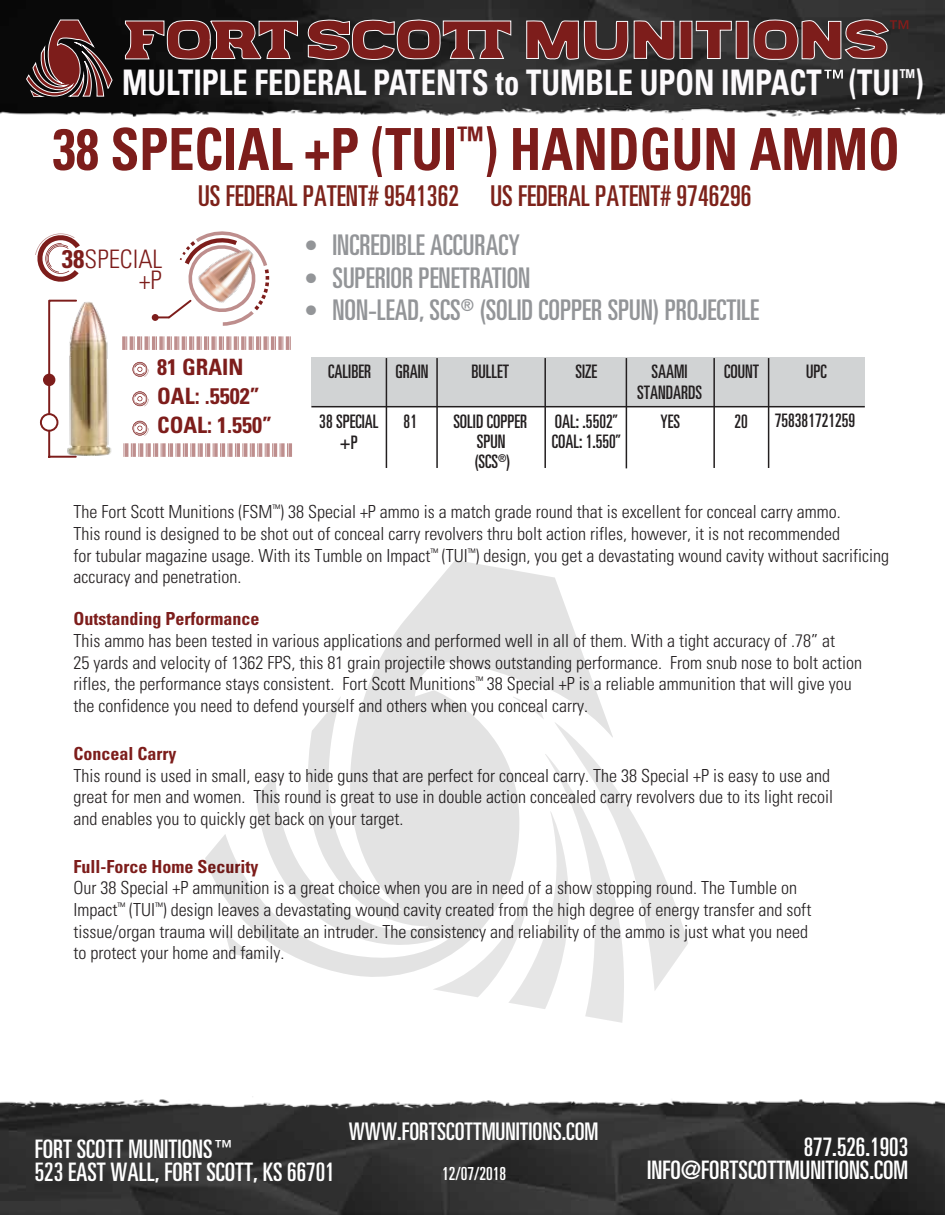
<style>
.page{position:relative;width:945px;height:1215px;background:#fff}
.page>*{position:absolute;margin:0;border:0;box-sizing:border-box;transform-origin:0 0}
.t1{font:700 condensed 58.05px "Univers";color:#7d1d1b;scale:.9 1}
.t2{font:700 condensed 35.25px "Univers";color:#fcfafc;scale:.87 1}
.t3{font:ultra-condensed 28.65px "Univers";color:#7d221a}
.t4{font:ultra-condensed 28.5px "Univers";color:#939598}
.t5{font:ultra-condensed 25.5px/22.5px "Univers";color:#fff;text-align:right}
.t6{font:300 condensed 25.5px/20.4px "Univers";color:#7d1d1b;text-align:right}
.t7{font:ultra-condensed 24.3px "Univers";color:#fff}
.t8{font:700 condensed 22.5px/29.2px "Univers";color:#7d1d1b}
.t9{font:ultra-condensed 18.6px/20px "Univers";color:#231f20;text-align:center}
.t10{font:300 condensed 18px/21.6px "Univers";color:#231f20}
.t11{font:700 condensed 18px "Univers";color:#7d1d1b}
.t12{font:ultra-condensed 18px "Univers";color:#fff}
.s1{font-weight:700}
.s2{font-weight:700;font-stretch:condensed;font-size:27px}
</style>
<div class="page">
<img style="left:0;top:0;width:945px;height:1215px">
<svg style="left:205px;top:560px;width:408px;height:429px"></svg>
<svg style="left:432px;top:696px;width:256px;height:327px"></svg>
<img style="left:193px;top:237px;width:73px;height:72px">
<svg style="left:307px;top:19px;width:205px;height:91px;background:#483131"></svg>
<svg style="left:124px;top:0;width:175px;height:80px;background:#3b2121"></svg>
<svg style="left:526px;top:20px;width:149px;height:42px;background:#6f3a39"></svg>
<svg style="left:695px;top:20px;width:37px;height:40px"></svg>
<div style="left:680px;top:21px;width:12px;height:38px;background:#7d1d1b"></div>
<div style="left:736px;top:21px;width:13px;height:38px;background:#7d1d1b;border:1px solid #fcfafc"></div>
<svg style="left:752px;top:18px;width:156px;height:43px;background:#683a39"></svg>
<svg style="left:26px;top:19px;width:87px;height:78px;background:#4f2f2f"></svg>
<svg style="left:824px;top:70px;width:19px;height:9px"></svg>
<h2 class="t2" style="left:122px;top:61px;width:923px">MULTIPLE FEDERAL PATENTS to TUMBLE UPON IMPACT (TUI<sup>™</sup>)</h2>
<h1 class="t1" style="left:53px;top:114px;width:943px">38 SPECIAL +P (TUI<sup>™</sup>) HANDGUN AMMO</h1>
<h3 class="t6" style="left:62px;top:249px;width:102px"><span class="s1">38</span>SPECIAL +P</h3>
<h3 class="t3" style="left:198px;top:180px;width:555px">US FEDERAL PATENT# 9541362 US FEDERAL PATENT# 9746296</h3>
<h3 class="t4" style="left:306px;top:229px;width:216px"><span class="s2">•</span> INCREDIBLE ACCURACY</h3>
<h3 class="t4" style="left:306px;top:261px;width:226px"><span class="s2">•</span> SUPERIOR PENETRATION</h3>
<h3 class="t4" style="left:306px;top:294px;width:455px"><span class="s2">•</span> NON-LEAD, SCS<sup>®</sup> (SOLID COPPER SPUN) PROJECTILE</h3>
<p class="t8" style="left:157px;top:352px;width:117px">81 GRAIN<br>OAL: .5502”<br>COAL: 1.550”</p>
<p class="t9" style="left:328px;top:361px;width:44px">CALIBER</p>
<p class="t9" style="left:319px;top:410px;width:61px;line-height:21.6px">38 SPECIAL +P</p>
<p class="t9" style="left:404px;top:411px;width:15px">81</p>
<p class="t9" style="left:453px;top:411px;width:75px">SOLID COPPER<br>SPUN<br>(SCS<sup>®</sup>)</p>
<p class="t9" style="left:552px;top:412px;width:71px;text-align:left">OAL: .5502”<br>COAL: 1.550”</p>
<p class="t9" style="left:660px;top:411px;width:21px">YES</p>
<p class="t9" style="left:734px;top:411px;width:15px">20</p>
<p class="t9" style="left:775px;top:410px;width:82px">758381721259</p>
<p class="t9" style="left:395px;top:361px;width:35px">GRAIN</p>
<p class="t9" style="left:471px;top:361px;width:39px">BULLET</p>
<p class="t9" style="left:576px;top:361px;width:23px">SIZE</p>
<p class="t9" style="left:637px;top:361px;width:66px;line-height:20.9px">SAAMI<br>STANDARDS</p>
<p class="t9" style="left:724px;top:361px;width:36px">COUNT</p>
<p class="t9" style="left:806px;top:361px;width:22px">UPC</p>
<p class="t10" style="left:74px;top:501px;width:817px">The Fort Scott Munitions (FSM<sup>™</sup>) 38 Special +P ammo is a match grade round that is excellent for conceal carry ammo.<br>This round is designed to be shot out of conceal carry revolvers thru bolt action rifles, however, it is not recommended<br>for tubular magazine usage. With its Tumble on Impact<sup>™</sup> (TUI<sup>™</sup>) design, you get a devastating wound cavity without sacrificing accuracy and penetration.</p>
<p class="t11" style="left:74px;top:608px;width:187px">Outstanding Performance</p>
<p class="t10" style="left:74px;top:630px;width:790px">This ammo has been tested in various applications and performed well in all of them. With a tight accuracy of .78” at<br>25 yards and velocity of 1362 FPS, this 81 grain projectile shows outstanding performance. From snub nose to bolt action rifles, the performance stays consistent. Fort Scott Munitions<sup>™</sup> 38 Special +P is a reliable ammunition that will give you the confidence you need to defend yourself and others when you conceal carry.</p>
<p class="t11" style="left:74px;top:743px;width:104px">Conceal Carry</p>
<p class="t10" style="left:74px;top:765px;width:761px">This round is used in small, easy to hide guns that are perfect for conceal carry. The 38 Special +P is easy to use and great for men and women. This round is great to use in double action concealed carry revolvers due to its light recoil and enables you to quickly get back on your target.</p>
<p class="t11" style="left:74px;top:855px;width:186px">Full-Force Home Security</p>
<p class="t10" style="left:74px;top:877px;width:739px">Our 38 Special +P ammunition is a great choice when you are in need of a show stopping round. The Tumble on Impact<sup>™</sup> (TUI<sup>™</sup>) design leaves a devastating wound cavity created from the high degree of energy transfer and soft tissue/organ trauma will debilitate an intruder. The consistency and reliability of the ammo is just what you need to protect your home and family.</p>
<h3 class="t5" style="left:35px;top:1138px;width:199px">FORT SCOTT MUNITIONS<sup>™</sup></h3>
<h3 class="t5" style="left:35px;top:1160px;width:301px">523 EAST WALL, FORT SCOTT, KS 66701</h3>
<h3 class="t7" style="left:349px;top:1118px;width:251px">WWW.FORTSCOTTMUNITIONS.COM</h3>
<p class="t12" style="left:442px;top:1163px;width:66px">12/07/2018</p>
<h3 class="t5" style="left:647px;top:1136px;width:262px">877.526.1903<br>INFO@FORTSCOTTMUNITIONS.COM</h3>
</div>
